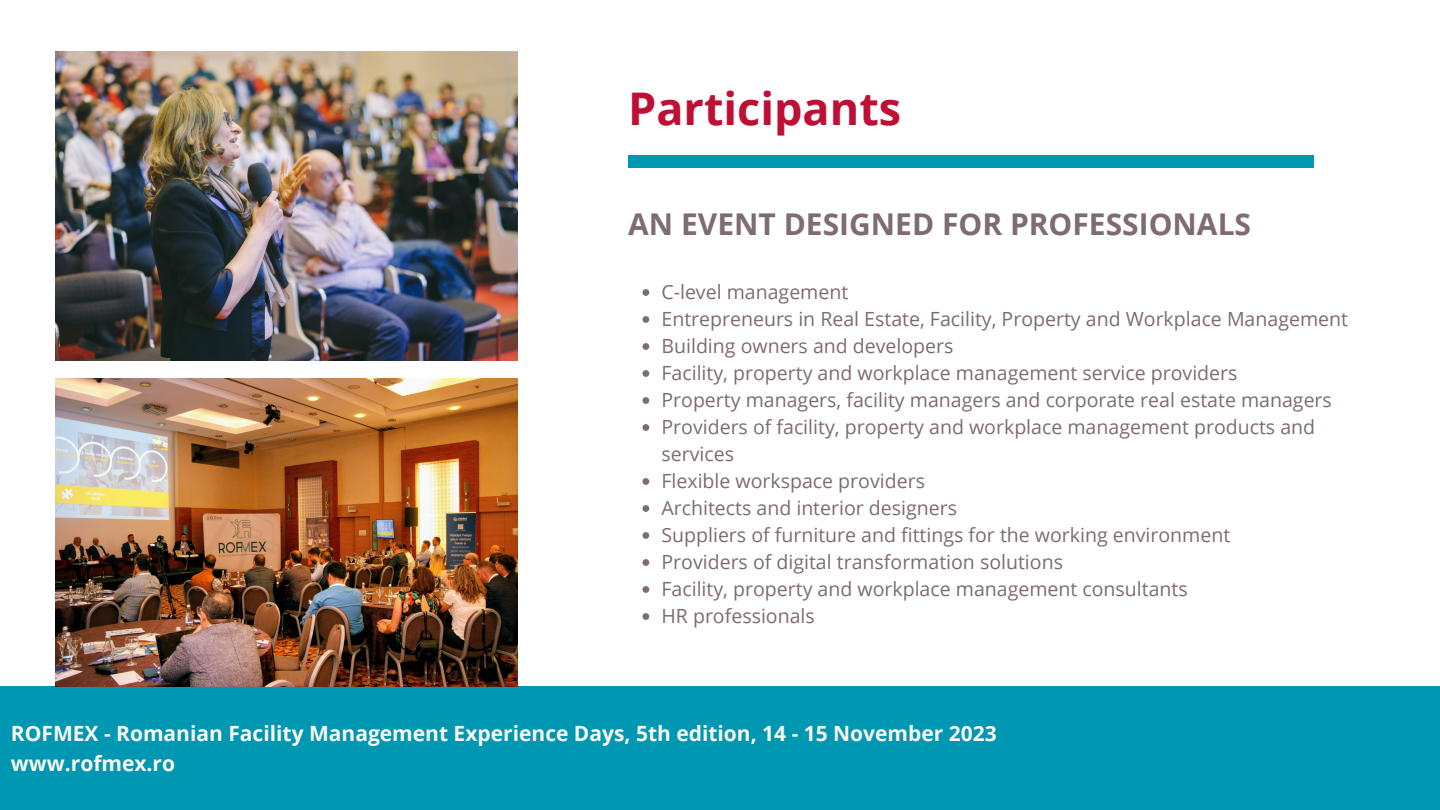
<style>
.page{position:relative;width:1440px;height:810px;background:#fff}
.page>*{position:absolute;margin:0;border:0;box-sizing:border-box;transform-origin:0 0}
.t1{font:700 45px "Open Sans";color:#be0f35}
.t2{font:700 30px "Open Sans";color:#7e6b73}
.t3{font:700 21px "Open Sans";color:#f8f7f0}
.t4{font:19.5px/27px "Open Sans";color:#7e6b73}
</style>
<div class="page">
<div style="left:0;top:686px;width:1440px;height:124px;background:#0097b2"></div>
<div style="left:628px;top:156px;width:686px;height:12px;background:#0097b2"></div>
<img style="left:55px;top:52px;width:462px;height:308px">
<img style="left:55px;top:378px;width:462px;height:308px">
<svg style="left:643px;top:289px;width:6px;height:7px"></svg>
<svg style="left:643px;top:316px;width:6px;height:7px"></svg>
<svg style="left:643px;top:343px;width:6px;height:7px"></svg>
<svg style="left:643px;top:370px;width:6px;height:7px"></svg>
<svg style="left:643px;top:397px;width:6px;height:7px"></svg>
<svg style="left:643px;top:424px;width:6px;height:7px"></svg>
<svg style="left:643px;top:478px;width:6px;height:7px"></svg>
<svg style="left:643px;top:505px;width:6px;height:7px"></svg>
<svg style="left:643px;top:532px;width:6px;height:7px"></svg>
<svg style="left:643px;top:559px;width:6px;height:7px"></svg>
<svg style="left:643px;top:586px;width:6px;height:7px"></svg>
<svg style="left:643px;top:613px;width:6px;height:7px"></svg>
<p class="t1" style="left:628px;top:77px;width:275px">Participants</p>
<p class="t2" style="left:628px;top:203px;width:624px">AN EVENT DESIGNED FOR PROFESSIONALS</p>
<p class="t4" style="left:661px;top:278px;width:188px">C-level management</p>
<p class="t4" style="left:661px;top:305px;width:688px">Entrepreneurs in Real Estate, Facility, Property and Workplace Management</p>
<p class="t4" style="left:661px;top:332px;width:294px">Building owners and developers</p>
<p class="t4" style="left:661px;top:359px;width:578px">Facility, property and workplace management service providers</p>
<p class="t4" style="left:661px;top:386px;width:672px">Property managers, facility managers and corporate real estate managers</p>
<p class="t4" style="left:661px;top:413px;width:655px">Providers of facility, property and workplace management products and services</p>
<p class="t4" style="left:661px;top:467px;width:265px">Flexible workspace providers</p>
<p class="t4" style="left:661px;top:494px;width:297px">Architects and interior designers</p>
<p class="t4" style="left:661px;top:521px;width:570px">Suppliers of furniture and fittings for the working environment</p>
<p class="t4" style="left:661px;top:548px;width:403px">Providers of digital transformation solutions</p>
<p class="t4" style="left:661px;top:575px;width:528px">Facility, property and workplace management consultants</p>
<p class="t4" style="left:661px;top:602px;width:155px">HR professionals</p>
<p class="t3" style="left:11px;top:719px;width:987px">ROFMEX - Romanian Facility Management Experience Days, 5th edition, 14 - 15 November 2023</p>
<p class="t3" style="left:11px;top:748px;width:166px">www.rofmex.ro</p>
</div>
